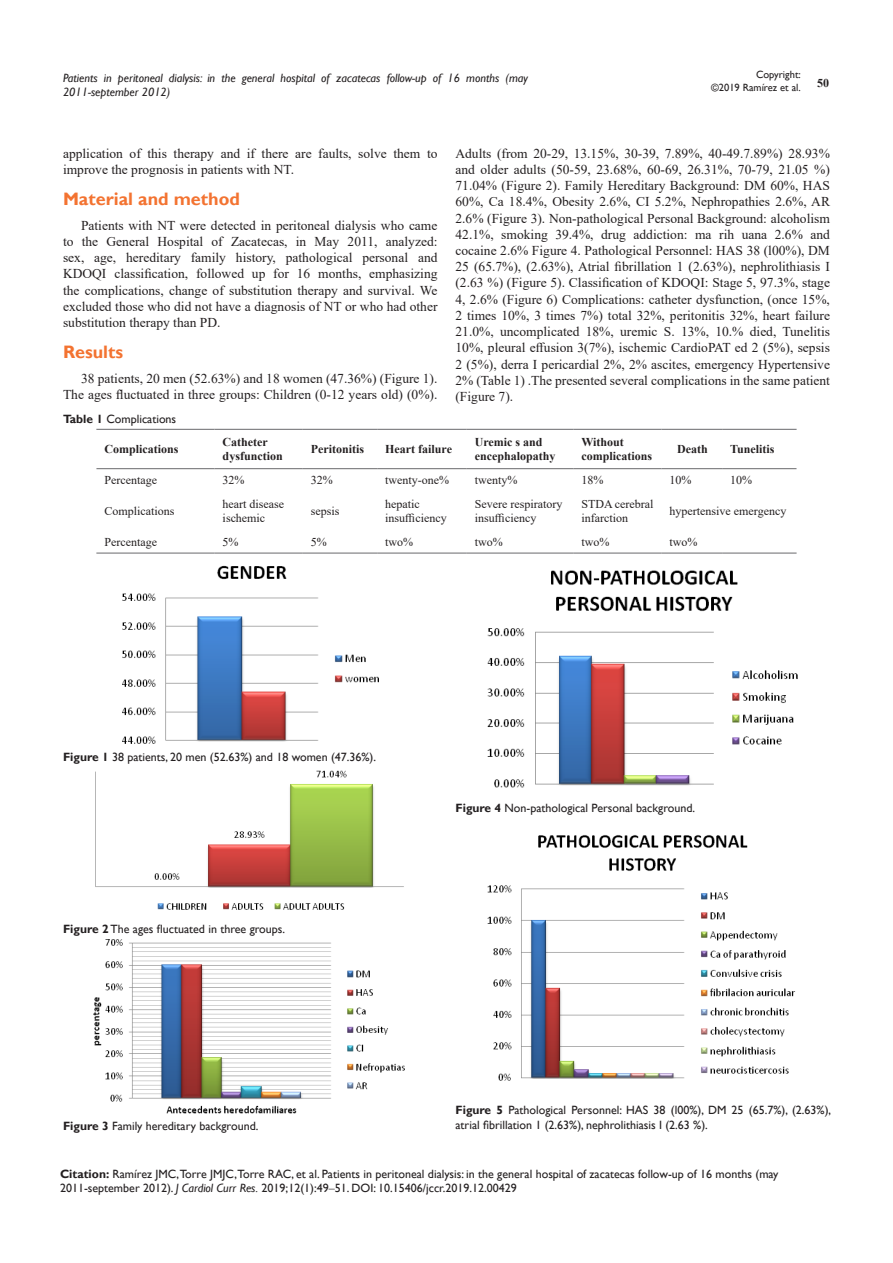
<style>
.page{position:relative;width:893px;height:1263px;background:#fff}
.page>*{position:absolute;margin:0;border:0;box-sizing:border-box;transform-origin:0 0}
.List_Paragraph{font:700 18px "Gill Sans";color:#f37331}
.t1{font:13.5px/16.2px "Times New Roman";color:#231f20;text-align:justify}
.Citation{font:12px/14.4px "Gill Sans";color:#231f20}
.t2{font:12px/14.4px "Times New Roman";color:#231f20}
.t3{font:700 12px/14.4px "Times New Roman";color:#231f20}
.t4{font:italic 12px/14.4px "Gill Sans";color:#231f20}
.t5{font:10.5px/12.6px "Gill Sans";color:#231f20;text-align:right}
.s1{font-weight:700}
.s2{font-style:italic}
.s3{font-family:"Times New Roman"}
</style>
<div class="page">
<hr style="left:96px;top:429px;width:119px;height:1px;background:#69696c">
<hr style="left:215px;top:429px;width:88px;height:1px;background:#69696c">
<hr style="left:303px;top:429px;width:74px;height:1px;background:#69696c">
<hr style="left:377px;top:429px;width:90px;height:1px;background:#69696c">
<hr style="left:467px;top:429px;width:106px;height:1px;background:#69696c">
<hr style="left:573px;top:429px;width:88px;height:1px;background:#69696c">
<hr style="left:669px;top:429px;width:53px;height:1px;background:#69696c">
<hr style="left:722px;top:429px;width:75px;height:1px;background:#69696c">
<hr style="left:96px;top:468px;width:119px;height:1px;background:#69696c">
<hr style="left:215px;top:468px;width:88px;height:1px;background:#69696c">
<hr style="left:303px;top:468px;width:74px;height:1px;background:#69696c">
<hr style="left:377px;top:468px;width:90px;height:1px;background:#69696c">
<hr style="left:467px;top:468px;width:106px;height:1px;background:#69696c">
<hr style="left:573px;top:468px;width:88px;height:1px;background:#69696c">
<hr style="left:669px;top:468px;width:53px;height:1px;background:#69696c">
<hr style="left:722px;top:468px;width:74px;height:1px;background:#69696c">
<hr style="left:96px;top:553px;width:119px;height:1px;background:#69696c">
<hr style="left:215px;top:553px;width:88px;height:1px;background:#69696c">
<hr style="left:303px;top:553px;width:74px;height:1px;background:#69696c">
<hr style="left:377px;top:553px;width:90px;height:1px;background:#69696c">
<hr style="left:467px;top:553px;width:106px;height:1px;background:#69696c">
<hr style="left:573px;top:553px;width:88px;height:1px;background:#69696c">
<hr style="left:669px;top:553px;width:53px;height:1px;background:#69696c">
<hr style="left:722px;top:553px;width:75px;height:1px;background:#69696c">
<img style="left:122px;top:565px;width:257px;height:179px">
<img style="left:95px;top:770px;width:309px;height:140px">
<img style="left:93px;top:939px;width:312px;height:175px">
<img style="left:487px;top:570px;width:311px;height:218px">
<img style="left:487px;top:835px;width:309px;height:246px">
<p class="t5" style="left:711px;top:69px;width:91px">Copyright:<br>©2019 Ramírez et al.</p>
<p class="t4" style="left:63px;top:71px;width:467px">Patients in peritoneal dialysis: in the general hospital of zacatecas follow-up of 16 months (may<br>2011-september 2012)</p>
<p class="t3" style="left:817px;top:76px;width:13px">50</p>
<p class="t1" style="left:63px;top:145px;width:376px">application of this therapy and if there are faults, solve them to improve the prognosis in patients with NT.</p>
<p class="List_Paragraph" style="left:63px;top:188px;width:178px">Material and method</p>
<p class="t1" style="left:63px;top:217px;width:376px;text-indent:18px">Patients with NT were detected in peritoneal dialysis who came to the General Hospital of Zacatecas, in May 2011, analyzed: sex, age, hereditary family history, pathological personal and KDOQI classification, followed up for 16 months, emphasizing the complications, change of substitution therapy and survival. We excluded those who did not have a diagnosis of NT or who had other substitution therapy than PD.</p>
<p class="List_Paragraph" style="left:63px;top:341px;width:62px">Results</p>
<p class="t1" style="left:63px;top:370px;width:376px;text-align:right">38 patients, 20 men (52.63%) and 18 women (47.36%) (Figure 1).<br>The ages fluctuated in three groups: Children (0-12 years old) (0%).</p>
<p class="t1" style="left:455px;top:145px;width:376px">Adults (from 20-29, 13.15%, 30-39, 7.89%, 40-49.7.89%) 28.93% and older adults (50-59, 23.68%, 60-69, 26.31%, 70-79, 21.05 %)<br>71.04% (Figure 2). Family Hereditary Background: DM 60%, HAS 60%, Ca 18.4%, Obesity 2.6%, CI 5.2%, Nephropathies 2.6%, AR 2.6% (Figure 3). Non-pathological Personal Background: alcoholism 42.1%, smoking 39.4%, drug addiction: ma rih uana 2.6% and cocaine 2.6% Figure 4. Pathological Personnel: HAS 38 (l00%), DM 25 (65.7%), (2.63%), Atrial fibrillation 1 (2.63%), nephrolithiasis I (2.63 %) (Figure 5). Classification of KDOQI: Stage 5, 97.3%, stage 4, 2.6% (Figure 6) Complications: catheter dysfunction, (once 15%, 2 times 10%, 3 times 7%) total 32%, peritonitis 32%, heart failure 21.0%, uncomplicated 18%, uremic S. 13%, 10.% died, Tunelitis 10%, pleural effusion 3(7%), ischemic CardioPAT ed 2 (5%), sepsis 2 (5%), derra I pericardial 2%, 2% ascites, emergency Hypertensive 2% (Table 1) .The presented several complications in the same patient (Figure 7).</p>
<p class="Citation" style="left:63px;top:412px;width:115px"><span class="s1">Table 1</span> Complications</p>
<p class="t3" style="left:105px;top:441px;width:76px">Complications</p>
<p class="t3" style="left:223px;top:434px;width:62px">Catheter dysfunction</p>
<p class="t3" style="left:311px;top:441px;width:55px">Peritonitis</p>
<p class="t3" style="left:385px;top:441px;width:68px">Heart failure</p>
<p class="t3" style="left:475px;top:434px;width:82px">Uremic s and encephalopathy</p>
<p class="t3" style="left:581px;top:434px;width:72px">Without complications</p>
<p class="t3" style="left:677px;top:441px;width:32px">Death</p>
<p class="t3" style="left:730px;top:441px;width:46px">Tunelitis</p>
<p class="t2" style="left:105px;top:472px;width:54px">Percentage</p>
<p class="t2" style="left:223px;top:472px;width:23px">32%</p>
<p class="t2" style="left:311px;top:472px;width:23px">32%</p>
<p class="t2" style="left:385px;top:472px;width:65px">twenty-one%</p>
<p class="t2" style="left:475px;top:472px;width:44px">twenty%</p>
<p class="t2" style="left:581px;top:472px;width:23px">18%</p>
<p class="t2" style="left:670px;top:472px;width:23px">10%</p>
<p class="t2" style="left:730px;top:472px;width:23px">10%</p>
<p class="t2" style="left:105px;top:503px;width:72px">Complications</p>
<p class="t2" style="left:223px;top:496px;width:63px">heart disease ischemic</p>
<p class="t2" style="left:311px;top:503px;width:30px">sepsis</p>
<p class="t2" style="left:385px;top:496px;width:63px">hepatic insufficiency</p>
<p class="t2" style="left:475px;top:496px;width:89px">Severe respiratory insufficiency</p>
<p class="t2" style="left:581px;top:496px;width:74px">STDA cerebral infarction</p>
<p class="t2" style="left:670px;top:503px;width:118px">hypertensive emergency</p>
<p class="t2" style="left:105px;top:534px;width:54px">Percentage</p>
<p class="t2" style="left:223px;top:534px;width:17px">5%</p>
<p class="t2" style="left:311px;top:534px;width:17px">5%</p>
<p class="t2" style="left:385px;top:534px;width:29px">two%</p>
<p class="t2" style="left:475px;top:534px;width:29px">two%</p>
<p class="t2" style="left:581px;top:534px;width:29px">two%</p>
<p class="t2" style="left:670px;top:534px;width:29px">two%</p>
<p class="Citation" style="left:63px;top:750px;width:315px"><span class="s1">Figure 1</span> 38 patients, 20 men (52.63%) and 18 women (47.36%).</p>
<p class="Citation" style="left:63px;top:922px;width:224px"><span class="s1">Figure 2</span> The ages fluctuated in three groups.</p>
<p class="Citation" style="left:63px;top:1119px;width:197px"><span class="s1">Figure 3</span> Family hereditary background.</p>
<p class="Citation" style="left:455px;top:801px;width:241px"><span class="s1">Figure 4</span> Non-pathological Personal background.</p>
<p class="Citation" style="left:455px;top:1103px;width:377px"><span class="s1">Figure 5</span> Pathological Personnel: HAS 38 (l00%), DM 25 (65.7%), (2.63%), atrial fibrillation 1 (2.63%), nephrolithiasis I (2.63 %).</p>
<p class="Citation" style="left:60px;top:1167px;width:720px"><span class="s1">Citation:</span> Ramírez JMC,Torre JMJC,Torre RAC, et al. Patients in peritoneal dialysis: in the general hospital of zacatecas follow-up of 16 months (may<br>2011-september 2012). <span class="s2">J Cardiol Curr Res.</span> 2019;12(1):49<span class="s3">‒</span>51. DOI: 10.15406/jccr.2019.12.00429</p>
</div>
